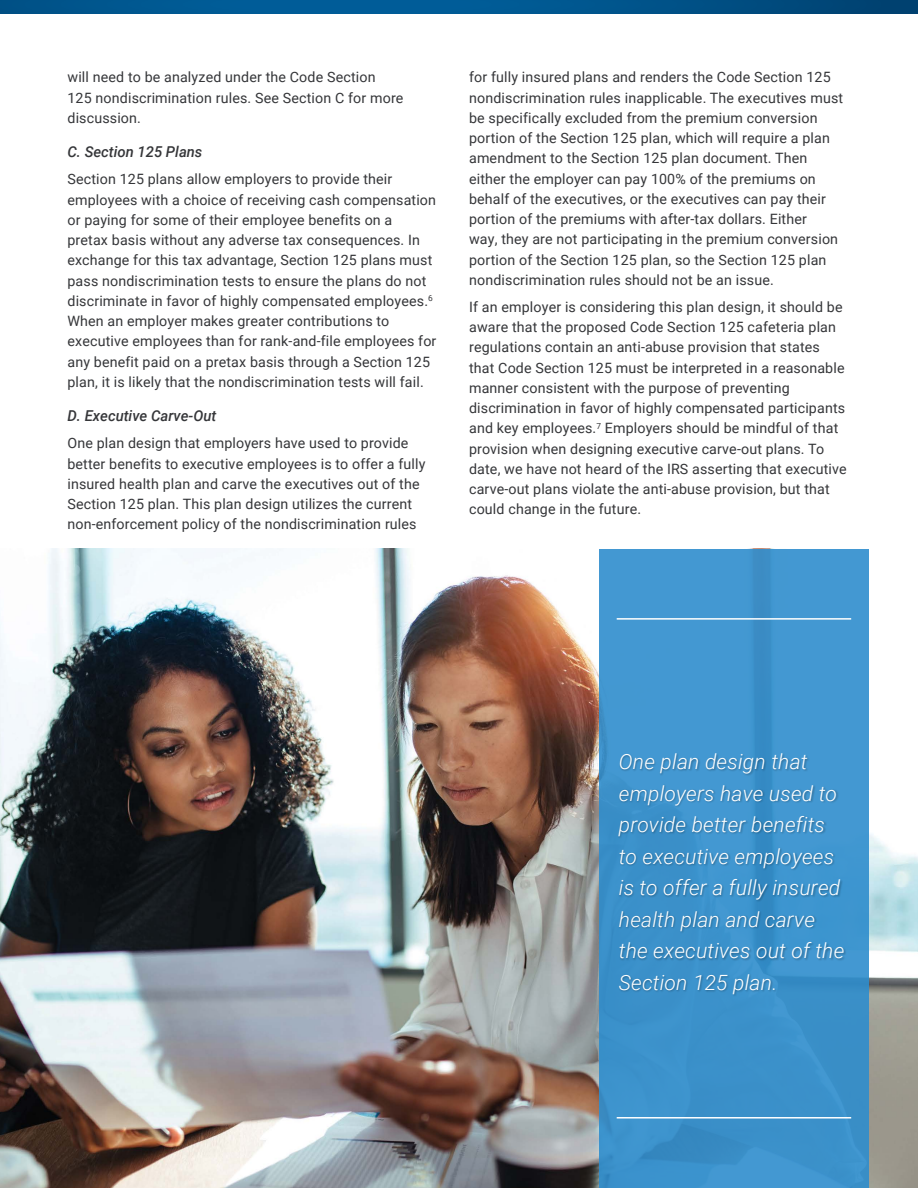
<style>
.page{position:relative;width:918px;height:1188px;background:#fff}
.page>*{position:absolute;margin:0;border:0;box-sizing:border-box;transform-origin:0 0}
.t1{font:italic 300 21px/31.5px "Roboto";letter-spacing:.01em;color:#fff}
.t2{font:italic 500 15px "Roboto";color:#353639}
.t3{font:14.25px/20.2px "Roboto";letter-spacing:.01em;color:#353639}
</style>
<div class="page">
<svg style="left:0;top:0;width:918px;height:14px;background:#00548b"></svg>
<img style="left:0;top:549px;width:918px;height:639px">
<div style="left:599px;top:549px;width:269px;height:639px;background:#3f96d0"></div>
<div style="left:618px;top:752px;width:229px;height:245px;background:#000;opacity:.3"></div>
<hr style="left:617px;top:618px;width:234px;height:2px;background:#fff">
<hr style="left:617px;top:1117px;width:234px;height:2px;background:#fff">
<p class="t3" style="left:68px;top:67px;width:338px">will need to be analyzed under the Code Section<br>125 nondiscrimination rules. See Section C for more discussion.</p>
<p class="t2" style="left:68px;top:142px;width:136px">C. Section 125 Plans</p>
<p class="t3" style="left:67px;top:169px;width:370px">Section 125 plans allow employers to provide their employees with a choice of receiving cash compensation or paying for some of their employee benefits on a pretax basis without any adverse tax consequences. In exchange for this tax advantage, Section 125 plans must pass nondiscrimination tests to ensure the plans do not discriminate in favor of highly compensated employees.<sup>6<br></sup>When an employer makes greater contributions to executive employees than for rank-and-file employees for any benefit paid on a pretax basis through a Section 125 plan, it is likely that the nondiscrimination tests will fail.</p>
<p class="t2" style="left:68px;top:406px;width:150px">D. Executive Carve-Out</p>
<p class="t3" style="left:68px;top:433px;width:360px">One plan design that employers have used to provide better benefits to executive employees is to offer a fully insured health plan and carve the executives out of the Section 125 plan. This plan design utilizes the current non-enforcement policy of the nondiscrimination rules</p>
<p class="t3" style="left:469px;top:67px;width:376px">for fully insured plans and renders the Code Section 125 nondiscrimination rules inapplicable. The executives must be specifically excluded from the premium conversion portion of the Section 125 plan, which will require a plan amendment to the Section 125 plan document. Then either the employer can pay 100% of the premiums on behalf of the executives, or the executives can pay their portion of the premiums with after-tax dollars. Either<br>way, they are not participating in the premium conversion portion of the Section 125 plan, so the Section 125 plan nondiscrimination rules should not be an issue.</p>
<p class="t3" style="left:469px;top:296px;width:379px">If an employer is considering this plan design, it should be aware that the proposed Code Section 125 cafeteria plan regulations contain an anti-abuse provision that states that Code Section 125 must be interpreted in a reasonable manner consistent with the purpose of preventing discrimination in favor of highly compensated participants and key employees.<sup>7</sup> Employers should be mindful of that provision when designing executive carve-out plans. To date, we have not heard of the IRS asserting that executive carve-out plans violate the anti-abuse provision, but that could change in the future.</p>
<h1 class="t1" style="left:619px;top:745px;width:227px">One plan design that employers have used to provide better benefits to executive employees is to offer a fully insured health plan and carve the executives out of the<br>Section 125 plan.</h1>
</div>
